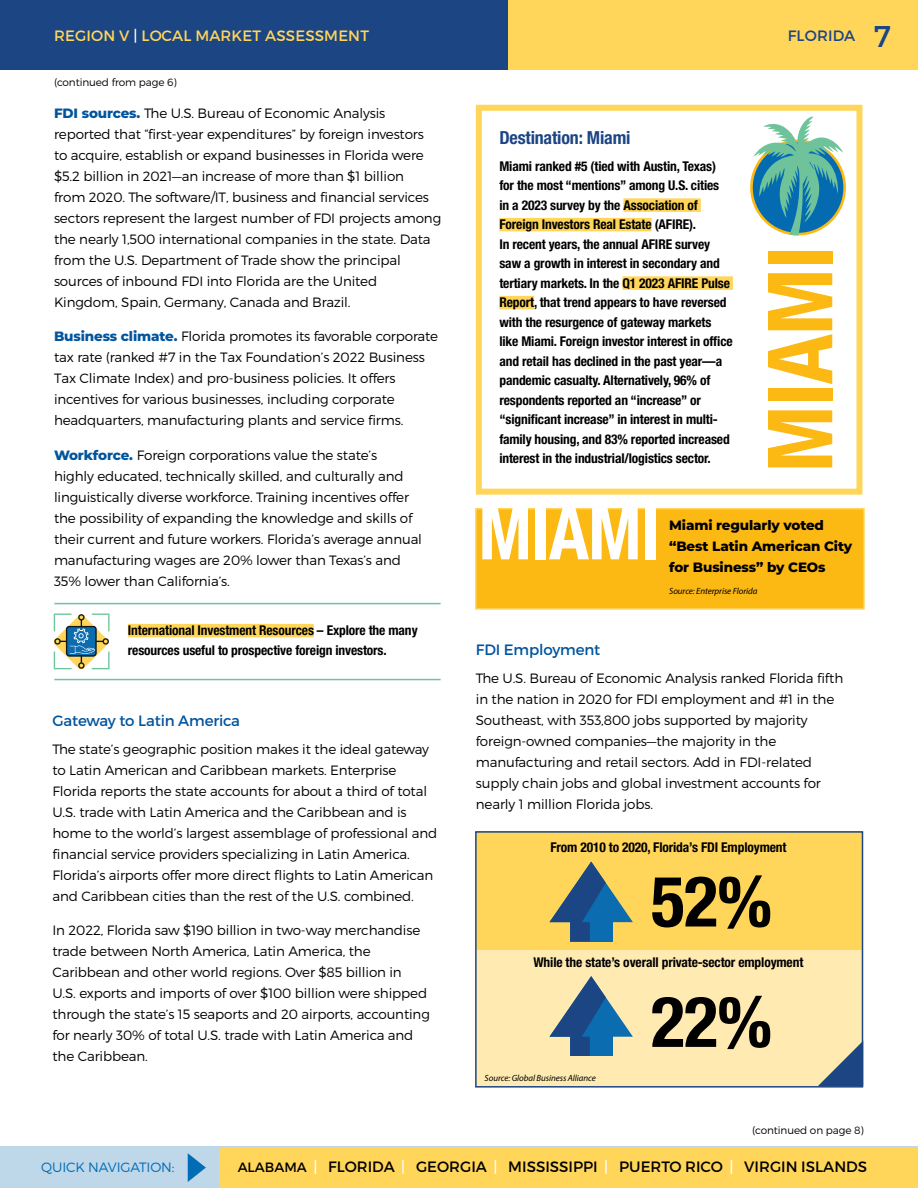
<style>
.page{position:relative;width:918px;height:1188px;background:#fff}
.page>*{position:absolute;margin:0;border:0;box-sizing:border-box;transform-origin:0 0}
.t1{font:700 condensed 90px "Helvetica Neue LT Pro";letter-spacing:-.01em;color:#fdb913}
.t2{font:700 condensed 72px "Helvetica Neue LT Pro";letter-spacing:-.01em;color:#fff}
.t3{font:700 condensed 70.5px "Helvetica Neue LT Pro";color:#000}
.t4{font:30px "Montserrat";color:#1c4584}
.t5{font:700 condensed 18px "Helvetica Neue LT Pro";letter-spacing:-.01em;color:#1c4584}
.t6{font:15px "Montserrat";color:#000}
.Body_Copy{font:15px "Montserrat";letter-spacing:-.01em;color:#00549e}
.t7{font:15px "Montserrat";letter-spacing:.01em;color:#ffd65a}
.t8{font:15px "Montserrat";letter-spacing:.01em;color:#1c4584}
.Body_Copy-2{font:300 13.5px/21px "Montserrat";letter-spacing:-.01em;color:#000}
.Body_Copy-3{font:700 condensed 13.5px/19.5px "Helvetica Neue LT Pro";letter-spacing:-.01em;color:#000}
.Body_Copy-4{font:800 13.5px/21px "Montserrat";letter-spacing:-.01em;color:#000}
.t9{font:300 13.5px "Montserrat";letter-spacing:-.01em;color:#036cb6}
.Body_Copy-5{font:300 10.5px "Montserrat";letter-spacing:-.01em;color:#000}
.Body_Copy-6{font:italic 9px "Myriad Pro";letter-spacing:-.01em;color:#000}
.s1{color:#fff}
.s2{font-weight:800;color:#00549e}
.s3{font-size:13.5px}
</style>
<div class="page">
<div style="left:0;top:1147px;width:918px;height:41px;background:#bed7e9"></div>
<div style="left:219px;top:1147px;width:699px;height:41px;background:#ffd65a"></div>
<svg style="left:188px;top:1153px;width:18px;height:29px"></svg>
<div style="left:0;top:0;width:509px;height:70px;background:#1c4584"></div>
<div style="left:509px;top:0;width:409px;height:70px;background:#ffd65a"></div>
<div style="left:128px;top:624px;width:186px;height:13px;background:#ffd65a"></div>
<svg style="left:54px;top:614px;width:56px;height:56px"></svg>
<hr style="left:54px;top:603px;width:387px;height:1px;background:#6ec49b">
<hr style="left:54px;top:679px;width:387px;height:1px;background:#6ec49b">
<div style="left:476px;top:105px;width:386px;height:390px;background:#fff;border:6px solid #ffd65a"></div>
<div style="left:623px;top:198px;width:78px;height:14px;background:#ffd65a"></div>
<div style="left:499px;top:218px;width:153px;height:13px;background:#ffd65a"></div>
<div style="left:622px;top:276px;width:111px;height:14px;background:#ffd65a"></div>
<div style="left:499px;top:296px;width:35px;height:13px;background:#ffd65a"></div>
<svg style="left:750px;top:116px;width:96px;height:119px"></svg>
<div style="left:475px;top:508px;width:390px;height:102px;background:#fdb913;border:2px solid #ffd65a"></div>
<div style="left:477px;top:831px;width:385px;height:255px;background:#ffebb2"></div>
<div style="left:477px;top:831px;width:385px;height:119px;background:#ffd65a"></div>
<div style="left:475px;top:831px;width:388px;height:257px;border:2px solid #1c4584"></div>
<svg style="left:818px;top:1041px;width:45px;height:45px"></svg>
<svg style="left:549px;top:862px;width:84px;height:79px"></svg>
<svg style="left:549px;top:976px;width:84px;height:80px"></svg>
<p class="t7" style="left:54px;top:26px;width:316px">REGION V <span class="s1">|</span> LOCAL MARKET ASSESSMENT</p>
<p class="Body_Copy-5" style="left:54px;top:76px;width:124px">(continued from page 6)</p>
<p class="Body_Copy-2" style="left:54px;top:102px;width:389px"><span class="s2">FDI sources.</span> The U.S. Bureau of Economic Analysis reported that “first-year expenditures” by foreign investors<br>to acquire, establish or expand businesses in Florida were $5.2 billion in 2021—an increase of more than $1 billion<br>from 2020. The software/IT, business and financial services sectors represent the largest number of FDI projects among the nearly 1,500 international companies in the state. Data from the U.S. Department of Trade show the principal sources of inbound FDI into Florida are the United Kingdom, Spain, Germany, Canada and Brazil.</p>
<p class="Body_Copy-2" style="left:54px;top:326px;width:386px"><span class="s2">Business climate.</span> Florida promotes its favorable corporate tax rate (ranked #7 in the Tax Foundation’s 2022 Business Tax Climate Index) and pro-business policies. It offers incentives for various businesses, including corporate headquarters, manufacturing plants and service firms.</p>
<p class="Body_Copy-2" style="left:54px;top:444px;width:370px"><span class="s2">Workforce.</span> Foreign corporations value the state’s<br>highly educated, technically skilled, and culturally and linguistically diverse workforce. Training incentives offer the possibility of expanding the knowledge and skills of their current and future workers. Florida’s average annual manufacturing wages are 20% lower than Texas’s and 35% lower than California’s.</p>
<p class="Body_Copy-3" style="left:128px;top:620px;width:291px">International Investment Resources – Explore the many resources useful to prospective foreign investors.</p>
<p class="Body_Copy" style="left:52px;top:712px;width:189px">Gateway to Latin America</p>
<p class="Body_Copy-2" style="left:52px;top:738px;width:386px">The state’s geographic position makes it the ideal gateway to Latin American and Caribbean markets. Enterprise Florida reports the state accounts for about a third of total U.S. trade with Latin America and the Caribbean and is home to the world’s largest assemblage of professional and financial service providers specializing in Latin America.<br>Florida’s airports offer more direct flights to Latin American and Caribbean cities than the rest of the U.S. combined.</p>
<p class="Body_Copy-2" style="left:52px;top:920px;width:379px">In 2022, Florida saw $190 billion in two-way merchandise trade between North America, Latin America, the Caribbean and other world regions. Over $85 billion in<br>U.S. exports and imports of over $100 billion were shipped through the state’s 15 seaports and 20 airports, accounting for nearly 30% of total U.S. trade with Latin America and the Caribbean.</p>
<p class="t5" style="left:499px;top:127px;width:133px">Destination: Miami</p>
<p class="Body_Copy-3" style="left:499px;top:156px;width:235px">Miami ranked #5 (tied with Austin, Texas) for the most “mentions” among U.S. cities<br>in a 2023 survey by the Association of Foreign Investors Real Estate (AFIRE).<br>In recent years, the annual AFIRE survey saw a growth in interest in secondary and tertiary markets. In the Q1 2023 AFIRE Pulse Report, that trend appears to have reversed with the resurgence of gateway markets like Miami. Foreign investor interest in office and retail has declined in the past year—a pandemic casualty. Alternatively, 96% of respondents reported an “increase” or “significant increase” in interest in multi&shy;family housing, and 83% reported increased interest in the industrial/logistics sector.</p>
<p class="t8" style="left:788px;top:26px;width:69px">FLORIDA</p>
<p class="t4" style="left:874px;top:18px;width:19px">7</p>
<p class="t1" style="left:746px;top:472px;width:228px;rotate:-90deg">MIAMI</p>
<p class="t2" style="left:479px;top:490px;width:182px">MIAMI</p>
<p class="Body_Copy-4" style="left:669px;top:514px;width:184px">Miami regularly voted “Best Latin American City for Business” by CEOs</p>
<p class="Body_Copy-6" style="left:669px;top:586px;width:90px">Source: Enterprise Florida</p>
<p class="Body_Copy" style="left:476px;top:641px;width:126px">FDI Employment</p>
<p class="Body_Copy-2" style="left:476px;top:668px;width:369px">The U.S. Bureau of Economic Analysis ranked Florida fifth in the nation in 2020 for FDI employment and #1 in the Southeast, with 353,800 jobs supported by majority foreign-owned companies—the majority in the manufacturing and retail sectors. Add in FDI-related supply chain jobs and global investment accounts for nearly 1 million Florida jobs.</p>
<p class="Body_Copy-3" style="left:550px;top:837px;width:238px">From 2010 to 2020, Florida’s FDI Employment</p>
<p class="t3" style="left:651px;top:859px;width:123px">52%</p>
<p class="Body_Copy-3" style="left:533px;top:953px;width:271px">While the state’s overall private-sector employment</p>
<p class="t3" style="left:651px;top:979px;width:123px">22%</p>
<p class="Body_Copy-6" style="left:485px;top:1073px;width:113px">Source: Global Business Alliance</p>
<p class="Body_Copy-5" style="left:752px;top:1124px;width:113px">(continued on page 8)</p>
<p class="t9" style="left:41px;top:1159px;width:135px">QUICK NAVIGATION:</p>
<p class="t6" style="left:238px;top:1157px;width:631px"><span class="s3">ALABAMA</span> <span class="s1">|</span> FLORIDA <span class="s1">|</span> GEORGIA <span class="s1">|</span> MISSISSIPPI <span class="s1">|</span> PUERTO RICO <span class="s1">|</span> VIRGIN ISLANDS</p>
</div>
